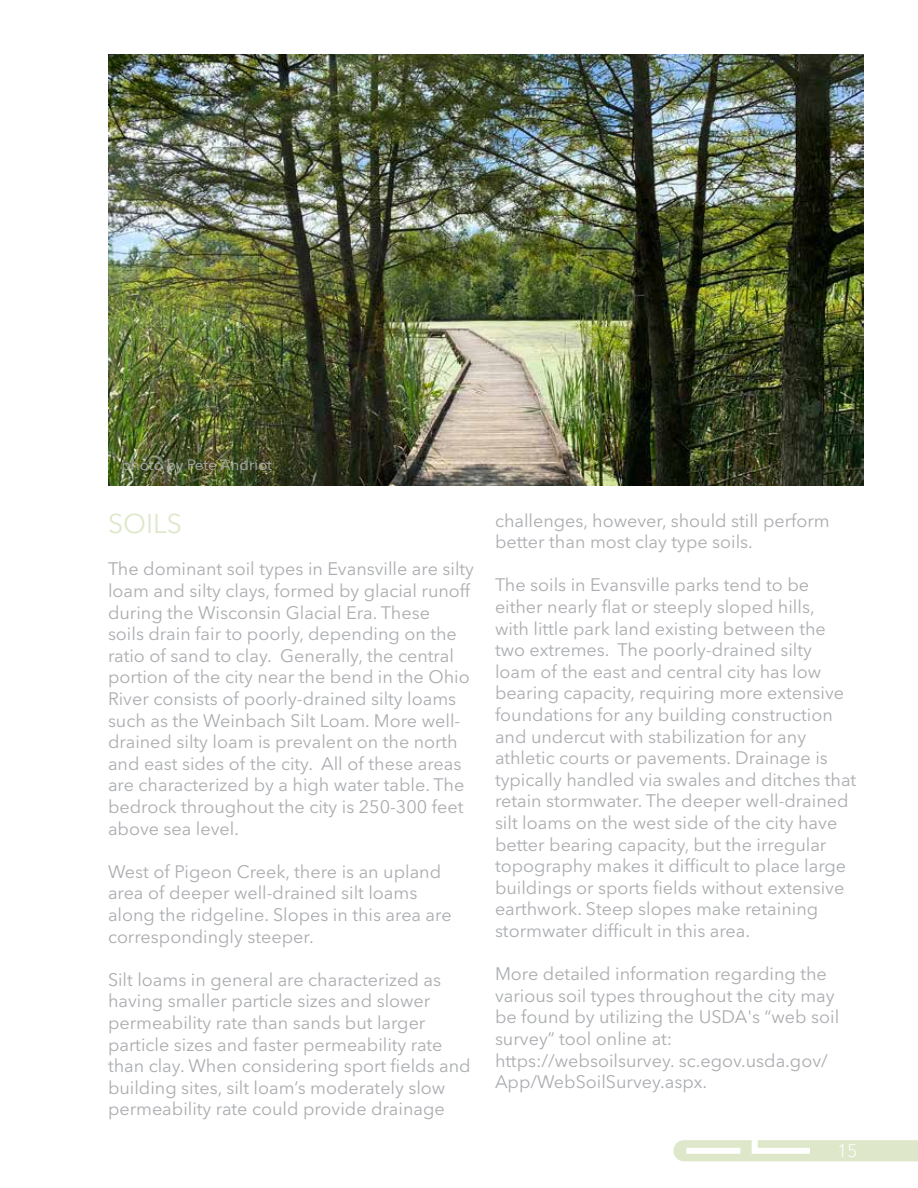
<style>
.page{position:relative;width:918px;height:1188px;background:#fff}
.page>*{position:absolute;margin:0;border:0;box-sizing:border-box;transform-origin:0 0}
.t1{font:27px "Avenir Next LT Pro";color:#dee8ca}
.t2{font:18px/21.6px "Avenir Next LT Pro";color:#abadb0}
.t3{font:300 18px "Avenir Next LT Pro";color:#fff}
.t4{font:15px "Avenir Next LT Pro";color:#abadb0}
</style>
<div class="page">
<svg style="left:673px;top:1140px;width:245px;height:21px;background:#e3ead1"></svg>
<img style="left:108px;top:54px;width:756px;height:432px">
<p class="t4" style="left:122px;top:456px;width:152px">photo by Pete Andriot</p>
<h1 class="t1" style="left:108px;top:508px;width:76px">SOILS</h1>
<p class="t2" style="left:108px;top:558px;width:368px">The dominant soil types in Evansville are silty loam and silty clays, formed by glacial runoff during the Wisconsin Glacial Era. These<br>soils drain fair to poorly, depending on the ratio of sand to clay. Generally, the central portion of the city near the bend in the Ohio River consists of poorly-drained silty loams such as the Weinbach Silt Loam. More well&shy;drained silty loam is prevalent on the north and east sides of the city. All of these areas are characterized by a high water table. The bedrock throughout the city is 250-300 feet above sea level.</p>
<p class="t2" style="left:108px;top:861px;width:345px">West of Pigeon Creek, there is an upland area of deeper well-drained silt loams along the ridgeline. Slopes in this area are correspondingly steeper.</p>
<p class="t2" style="left:108px;top:969px;width:364px">Silt loams in general are characterized as having smaller particle sizes and slower permeability rate than sands but larger particle sizes and faster permeability rate than clay. When considering sport fields and building sites, silt loam’s moderately slow permeability rate could provide drainage</p>
<p class="t2" style="left:495px;top:510px;width:336px">challenges, however, should still perform better than most clay type soils.</p>
<p class="t2" style="left:495px;top:574px;width:363px">The soils in Evansville parks tend to be either nearly flat or steeply sloped hills,<br>with little park land existing between the two extremes. The poorly-drained silty loam of the east and central city has low bearing capacity, requiring more extensive foundations for any building construction and undercut with stabilization for any athletic courts or pavements. Drainage is typically handled via swales and ditches that retain stormwater. The deeper well-drained silt loams on the west side of the city have better bearing capacity, but the irregular topography makes it difficult to place large buildings or sports fields without extensive earthwork. Steep slopes make retaining stormwater difficult in this area.</p>
<p class="t2" style="left:495px;top:963px;width:346px">More detailed information regarding the various soil types throughout the city may be found by utilizing the USDA's “web soil survey” tool online at: https://websoilsurvey. sc.egov.usda.gov/ App/WebSoilSurvey.aspx.</p>
<p class="t3" style="left:837px;top:1140px;width:22px">15</p>
</div>
